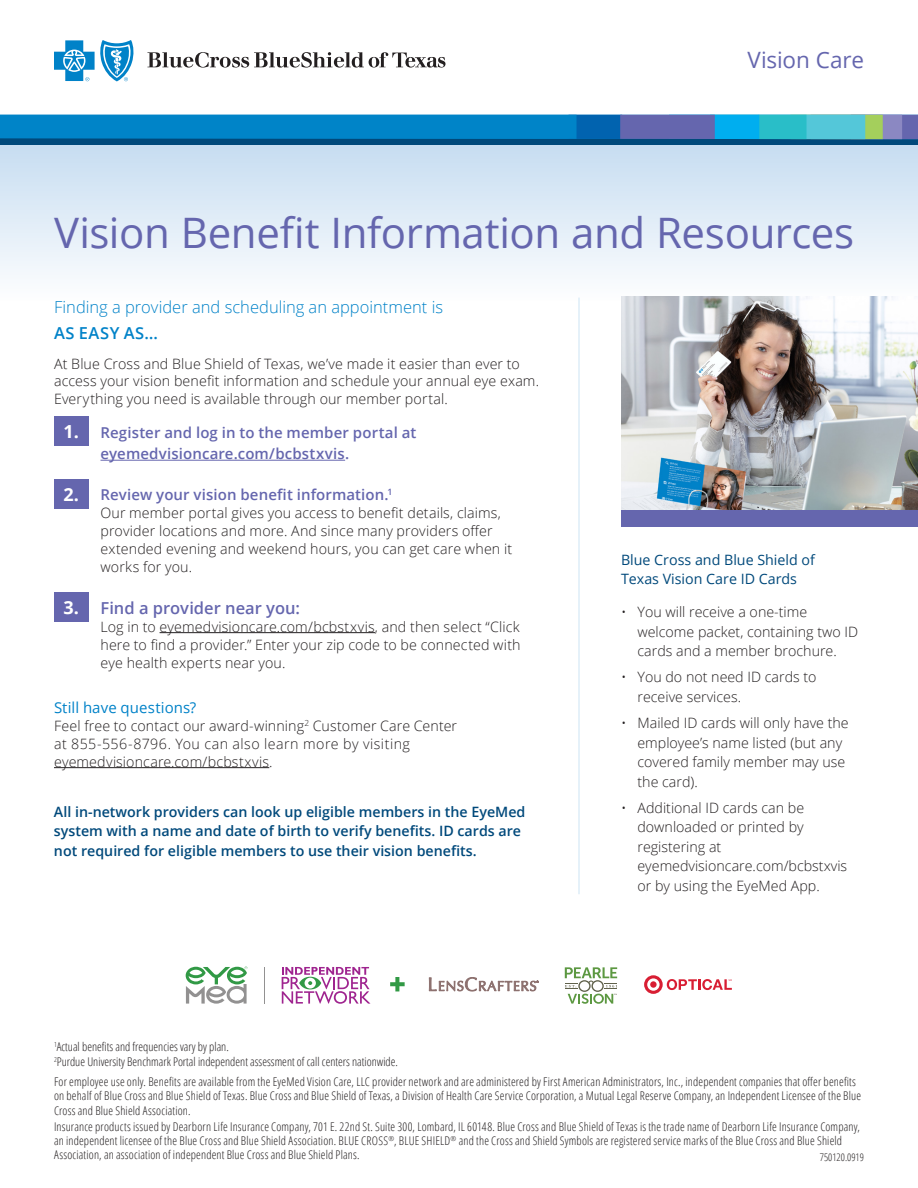
<style>
.page{position:relative;width:918px;height:1188px;background:#fff}
.page>*{position:absolute;margin:0;border:0;box-sizing:border-box;transform-origin:0 0}
.BCBS_Headline{font:42px "Open Sans";letter-spacing:-.01em;color:#6566ae}
.BCBS_Headline-2{font:22.5px "Open Sans";letter-spacing:-.005em;color:#6566ae}
.Eyemed_Q{font:700 18px "Open Sans";color:#fff}
.BCBS_Intro_Paragraph{font:300 16.5px/25.5px "Open Sans";color:#0082c8}
.Eyemed_A{font:600 16.5px "Open Sans";color:#6566ae}
.Eyemed_Q-2{font:600 15px/21px "Open Sans";letter-spacing:.005em;color:#6566ae}
.top5{font:600 15px "Open Sans";letter-spacing:.005em;color:#6566ae}
.BCBS_Subhead_1{font:15px "Open Sans";letter-spacing:.005em;color:#0082c8}
.BCBS_Bullets_1{font:300 14.25px/19.5px "Open Sans";color:#231f20}
.Eyemed_A-2{font:300 14.25px/18px "Open Sans";letter-spacing:.01em;color:#231f20}
.BCBS_Body_Copy{font:300 14.25px/17.1px "Open Sans";letter-spacing:.01em;color:#231f20}
.dn_text{font:600 14.25px/19.5px "Open Sans";color:#00497b}
.BCBS_Subhead_1-2{font:300 14.25px/18px "Open Sans";letter-spacing:.01em;color:#231f20}
.dn_subhead{font:14.25px/19.5px "Open Sans";color:#00497b}
.BCBS_Disclaimers{font:300 condensed 12px/14.4px "Open Sans";letter-spacing:.015em;color:#231f20}
.t1{font:300 condensed 10.5px "Open Sans";color:#231f20}
.s1{font-weight:600}
</style>
<div class="page">
<div style="left:0;top:139px;width:918px;height:162px;background:linear-gradient(to bottom,#c5dbf0,#fdfefe)"></div>
<div style="left:0;top:138px;width:918px;height:7px;background:#00497b"></div>
<svg style="left:0;top:115px;width:918px;height:24px;background:#1989c3"></svg>
<svg style="left:644px;top:975px;width:88px;height:19px"></svg>
<svg style="left:565px;top:967px;width:52px;height:37px"></svg>
<svg style="left:390px;top:977px;width:15px;height:14px"></svg>
<svg style="left:186px;top:966px;width:61px;height:38px"></svg>
<hr style="left:264px;top:967px;width:1px;height:37px;background:#929191">
<svg style="left:282px;top:967px;width:88px;height:37px"></svg>
<svg style="left:429px;top:977px;width:109px;height:14px"></svg>
<hr style="left:578px;top:298px;width:2px;height:596px;background:#ddedf8">
<img style="left:621px;top:297px;width:297px;height:213px">
<div style="left:621px;top:510px;width:297px;height:17px;background:#6566ae"></div>
<hr style="left:100px;top:460px;width:245px;height:1px;background:#6566ae">
<hr style="left:160px;top:632px;width:215px;height:1px;background:#231f20">
<hr style="left:54px;top:767px;width:215px;height:1px;background:#231f20">
<div style="left:54px;top:416px;width:34px;height:30px;background:#6566ae"></div>
<div style="left:54px;top:479px;width:34px;height:30px;background:#6566ae"></div>
<div style="left:54px;top:592px;width:34px;height:30px;background:#6566ae"></div>
<svg style="left:147px;top:52px;width:298px;height:16px"></svg>
<svg style="left:54px;top:40px;width:80px;height:41px"></svg>
<p class="BCBS_Headline-2" style="left:747px;top:44px;width:118px">Vision Care</p>
<p class="BCBS_Headline" style="left:54px;top:204px;width:802px">Vision Benefit Information and Resources</p>
<p class="BCBS_Intro_Paragraph" style="left:54px;top:294px;width:391px">Finding a provider and scheduling an appointment is<br><span class="s1">AS EASY AS…</span></p>
<p class="BCBS_Body_Copy" style="left:54px;top:355px;width:487px">At Blue Cross and Blue Shield of Texas, we’ve made it easier than ever to access your vision benefit information and schedule your annual eye exam.<br>Everything you need is available through our member portal.</p>
<p class="Eyemed_Q-2" style="left:100px;top:422px;width:317px">Register and log in to the member portal at eyemedvisioncare.com/bcbstxvis.</p>
<p class="top5" style="left:100px;top:485px;width:294px">Review your vision benefit information.<sup>1</sup></p>
<p class="Eyemed_A-2" style="left:100px;top:504px;width:413px">Our member portal gives you access to benefit details, claims, provider locations and more. And since many providers offer extended evening and weekend hours, you can get care when it works for you.</p>
<p class="Eyemed_A" style="left:100px;top:596px;width:201px">Find a provider near you:</p>
<p class="Eyemed_A-2" style="left:100px;top:617px;width:422px;text-align:justify">Log in to eyemedvisioncare.com/bcbstxvis, and then select “Click here to find a provider.” Enter your zip code to be connected with eye health experts near you.</p>
<p class="BCBS_Subhead_1" style="left:54px;top:697px;width:144px">Still have questions?</p>
<p class="BCBS_Subhead_1-2" style="left:54px;top:716px;width:405px">Feel free to contact our award-winning<sup>2</sup> Customer Care Center at 855-556-8796. You can also learn more by visiting eyemedvisioncare.com/bcbstxvis.</p>
<p class="dn_text" style="left:54px;top:801px;width:473px">All in-network providers can look up eligible members in the EyeMed system with a name and date of birth to verify benefits. ID cards are not required for eligible members to use their vision benefits.</p>
<p class="Eyemed_Q" style="left:64px;top:419px;width:17px">1.</p>
<p class="Eyemed_Q" style="left:64px;top:482px;width:17px">2.</p>
<p class="Eyemed_Q" style="left:64px;top:595px;width:17px">3.</p>
<p class="BCBS_Disclaimers" style="left:54px;top:1039px;width:176px"><sup>1</sup>Actual benefits and frequencies vary by plan.</p>
<p class="BCBS_Disclaimers" style="left:54px;top:1054px;width:346px"><sup>2</sup>Purdue University Benchmark Portal independent assessment of call centers nationwide.</p>
<p class="dn_subhead" style="left:621px;top:549px;width:196px">Blue Cross and Blue Shield of<br>Texas Vision Care ID Cards</p>
<p class="BCBS_Bullets_1" style="left:638px;top:602px;width:222px;text-indent:-16px">• You will receive a one-time welcome packet, containing two ID cards and a member brochure.</p>
<p class="BCBS_Bullets_1" style="left:638px;top:667px;width:181px;text-indent:-16px">• You do not need ID cards to receive services.</p>
<p class="BCBS_Bullets_1" style="left:638px;top:713px;width:213px;text-indent:-16px">• Mailed ID cards will only have the employee’s name listed (but any covered family member may use the card).</p>
<p class="BCBS_Bullets_1" style="left:638px;top:798px;width:211px;text-indent:-16px">• Additional ID cards can be downloaded or printed by registering at eyemedvisioncare.com/bcbstxvis or by using the EyeMed App.</p>
<p class="BCBS_Disclaimers" style="left:54px;top:1074px;width:809px">For employee use only. Benefits are available from the EyeMed Vision Care, LLC provider network and are administered by First American Administrators, Inc., independent companies that offer benefits on behalf of Blue Cross and Blue Shield of Texas. Blue Cross and Blue Shield of Texas, a Division of Health Care Service Corporation, a Mutual Legal Reserve Company, an Independent Licensee of the Blue<br>Cross and Blue Shield Association.</p>
<p class="BCBS_Disclaimers" style="left:54px;top:1119px;width:808px">Insurance products issued by Dearborn Life Insurance Company, 701 E. 22nd St. Suite 300, Lombard, IL 60148. Blue Cross and Blue Shield of Texas is the trade name of Dearborn Life Insurance Company, an independent licensee of the Blue Cross and Blue Shield Association. BLUE CROSS<sup>®</sup>, BLUE SHIELD<sup>®</sup> and the Cross and Shield Symbols are registered service marks of the Blue Cross and Blue Shield<br>Association, an association of independent Blue Cross and Blue Shield Plans.</p>
<p class="t1" style="left:820px;top:1150px;width:46px">750120.0919</p>
</div>
